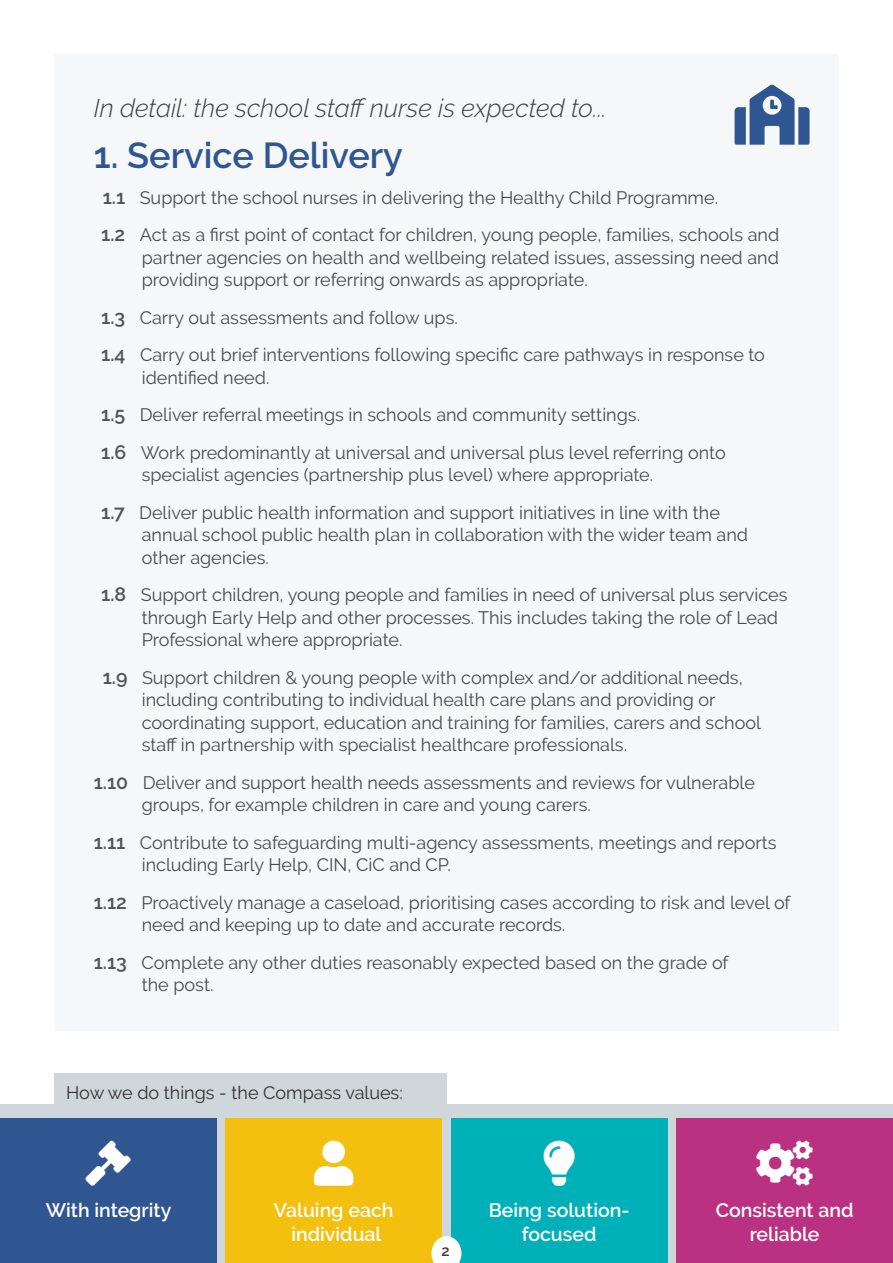
<style>
.page{position:relative;width:893px;height:1263px;background:#fff}
.page>*{position:absolute;margin:0;border:0;box-sizing:border-box;transform-origin:0 0}
.t1{font:60px "Font Awesome 5 Free Solid";color:#305692}
.t2{font:45px "Font Awesome 5 Free Solid";color:#fff}
.t3{font:600 36px "Raleway";color:#305692}
.t4{font:italic 300 25.5px "Raleway";color:#3e3e3f}
.t5{font:600 19.5px/24px "Raleway";color:#fff;text-align:center}
.t6{font:18px/22.5px "Raleway";color:#474a4e}
.t7{font:18px "Raleway";color:#312f30}
.t8{font:600 15px "Raleway";color:#3e3e3f}
.s1{font-weight:600;font-size:19.5px;color:#505458}
</style>
<div class="page">
<div style="left:0;top:1104px;width:893px;height:159px;background:#cfd7da"></div>
<div style="left:54px;top:1073px;width:392px;height:87px;background:#cfd7da"></div>
<div style="left:55px;top:54px;width:783px;height:976px;background:#f5f7f8"></div>
<div style="left:0;top:1119px;width:217px;height:144px;background:#305692"></div>
<div style="left:225px;top:1119px;width:217px;height:144px;background:#f4c00f"></div>
<div style="left:451px;top:1119px;width:216px;height:144px;background:#00b0b9"></div>
<div style="left:676px;top:1119px;width:217px;height:144px;background:#ba3182"></div>
<svg style="left:431px;top:1236px;width:30px;height:27px"></svg>
<p class="t1" style="left:735px;top:85px;width:77px">▲□□●</p>
<p class="t4" style="left:94px;top:93px;width:514px">In detail: the school staff nurse is expected to...</p>
<p class="t3" style="left:94px;top:134px;width:311px">1. Service Delivery</p>
<p class="t6" style="left:103px;top:186px;width:617px"><span class="s1">1.1</span> Support the school nurses in delivering the Healthy Child Programme.</p>
<p class="t6" style="left:142px;top:224px;width:639px;text-align:justify;text-indent:-40px"><span class="s1">1.2</span> Act as a first point of contact for children, young people, families, schools and partner agencies on health and wellbeing related issues, assessing need and providing support or referring onwards as appropriate.</p>
<p class="t6" style="left:101px;top:306px;width:358px"><span class="s1">1.3</span> Carry out assessments and follow ups.</p>
<p class="t6" style="left:142px;top:344px;width:625px;text-indent:-40px"><span class="s1">1.4</span> Carry out brief interventions following specific care pathways in response to identified need.</p>
<p class="t6" style="left:101px;top:404px;width:540px"><span class="s1">1.5</span> Deliver referral meetings in schools and community settings.</p>
<p class="t6" style="left:142px;top:441px;width:585px;text-indent:-40px"><span class="s1">1.6</span> Work predominantly at universal and universal plus level referring onto specialist agencies (partnership plus level) where appropriate.</p>
<p class="t6" style="left:142px;top:501px;width:608px;text-indent:-40px"><span class="s1">1.7</span> Deliver public health information and support initiatives in line with the annual school public health plan in collaboration with the wider team and other agencies.</p>
<p class="t6" style="left:142px;top:584px;width:647px;text-indent:-40px"><span class="s1">1.8</span> Support children, young people and families in need of universal plus services through Early Help and other processes. This includes taking the role of Lead<br>Professional where appropriate.</p>
<p class="t6" style="left:142px;top:666px;width:621px;text-indent:-39px"><span class="s1">1.9</span> Support children &amp; young people with complex and/or additional needs, including contributing to individual health care plans and providing or coordinating support, education and training for families, carers and school staff in partnership with specialist healthcare professionals.</p>
<p class="t6" style="left:142px;top:771px;width:615px;text-indent:-48px"><span class="s1">1.10</span> Deliver and support health needs assessments and reviews for vulnerable groups, for example children in care and young carers.</p>
<p class="t6" style="left:142px;top:831px;width:636px;text-indent:-48px"><span class="s1">1.11</span> Contribute to safeguarding multi-agency assessments, meetings and reports including Early Help, CIN, CiC and CP.</p>
<p class="t6" style="left:142px;top:891px;width:650px;text-indent:-48px"><span class="s1">1.12</span> Proactively manage a caseload, prioritising cases according to risk and level of need and keeping up to date and accurate records.</p>
<p class="t6" style="left:142px;top:951px;width:588px;text-indent:-48px"><span class="s1">1.13</span> Complete any other duties reasonably expected based on the grade of the post.</p>
<p class="t7" style="left:66px;top:1082px;width:338px">How we do things - the Compass values:</p>
<p class="t2" style="left:544px;top:1140px;width:32px">●▼◆●</p>
<p class="t5" style="left:46px;top:1198px;width:127px">With integrity</p>
<p class="t5" style="left:274px;top:1198px;width:121px">Valuing each individual</p>
<p class="t5" style="left:489px;top:1198px;width:142px">Being solution&shy;focused</p>
<p class="t5" style="left:716px;top:1198px;width:139px">Consistent and reliable</p>
<p class="t8" style="left:442px;top:1242px;width:10px">2</p>
</div>
